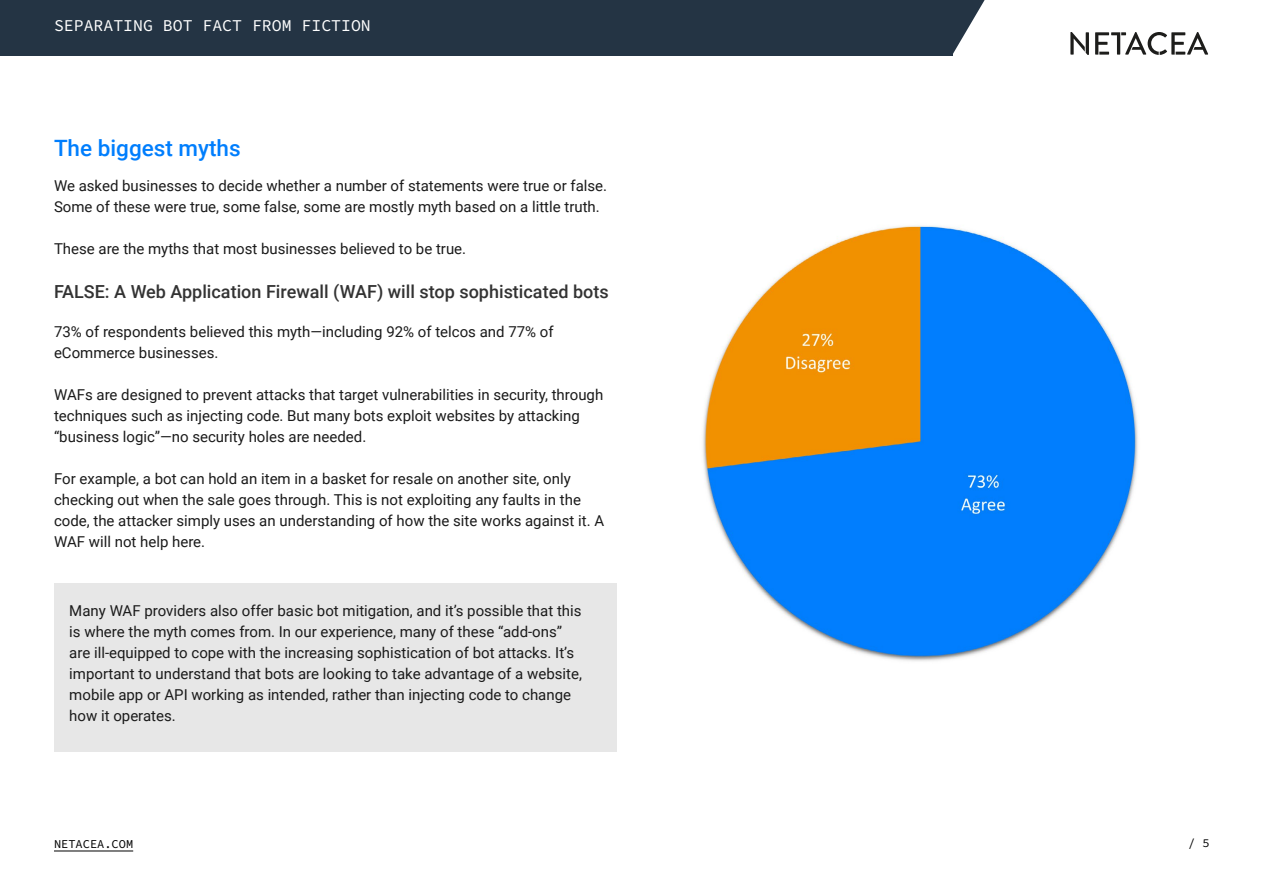
<style>
.page{position:relative;width:1263px;height:893px;background:#fff}
.page>*{position:absolute;margin:0;border:0;box-sizing:border-box;transform-origin:0 0}
.t1{font:500 22.5px "Roboto";color:#007efd}
.t2{font:500 18px "Roboto";color:#333}
.t3{font:16.5px "Source Code Pro";color:#fff}
.t4{font:15px/21px "Roboto";color:#1a1a1a}
.t5{font:12px "Source Code Pro";color:#000}
</style>
<div class="page">
<div style="left:0;top:0;width:952px;height:55px;background:#243444"></div>
<svg style="left:952px;top:0;width:33px;height:55px"></svg>
<hr style="left:54px;top:851px;width:79px;height:1px;background:#000">
<svg style="left:1070px;top:32px;width:19px;height:23px"></svg>
<svg style="left:1095px;top:32px;width:113px;height:23px"></svg>
<div style="left:54px;top:584px;width:563px;height:168px;background:#e7e7e7"></div>
<img style="left:703px;top:225px;width:435px;height:436px">
<p class="t3" style="left:54px;top:13px;width:318px">SEPARATING BOT FACT FROM FICTION</p>
<h1 class="t1" style="left:54px;top:133px;width:188px">The biggest myths</h1>
<p class="t4" style="left:54px;top:175px;width:555px">We asked businesses to decide whether a number of statements were true or false.<br>Some of these were true, some false, some are mostly myth based on a little truth.</p>
<p class="t4" style="left:54px;top:238px;width:414px">These are the myths that most businesses believed to be true.</p>
<p class="t2" style="left:54px;top:279px;width:556px">FALSE: A Web Application Firewall (WAF) will stop sophisticated bots</p>
<p class="t4" style="left:54px;top:320px;width:501px">73% of respondents believed this myth—including 92% of telcos and 77% of eCommerce businesses.</p>
<p class="t4" style="left:54px;top:383px;width:551px">WAFs are designed to prevent attacks that target vulnerabilities in security, through techniques such as injecting code. But many bots exploit websites by attacking “business logic”—no security holes are needed.</p>
<p class="t4" style="left:54px;top:467px;width:552px">For example, a bot can hold an item in a basket for resale on another site, only checking out when the sale goes through. This is not exploiting any faults in the code, the attacker simply uses an understanding of how the site works against it. A WAF will not help here.</p>
<p class="t4" style="left:69px;top:600px;width:514px">Many WAF providers also offer basic bot mitigation, and it’s possible that this is where the myth comes from. In our experience, many of these “add-ons” are ill-equipped to cope with the increasing sophistication of bot attacks. It’s important to understand that bots are looking to take advantage of a website, mobile app or API working as intended, rather than injecting code to change how it operates.</p>
<p class="t5" style="left:54px;top:835px;width:81px">NETACEA.COM</p>
<p class="t5" style="left:1188px;top:835px;width:23px">/ 5</p>
</div>
